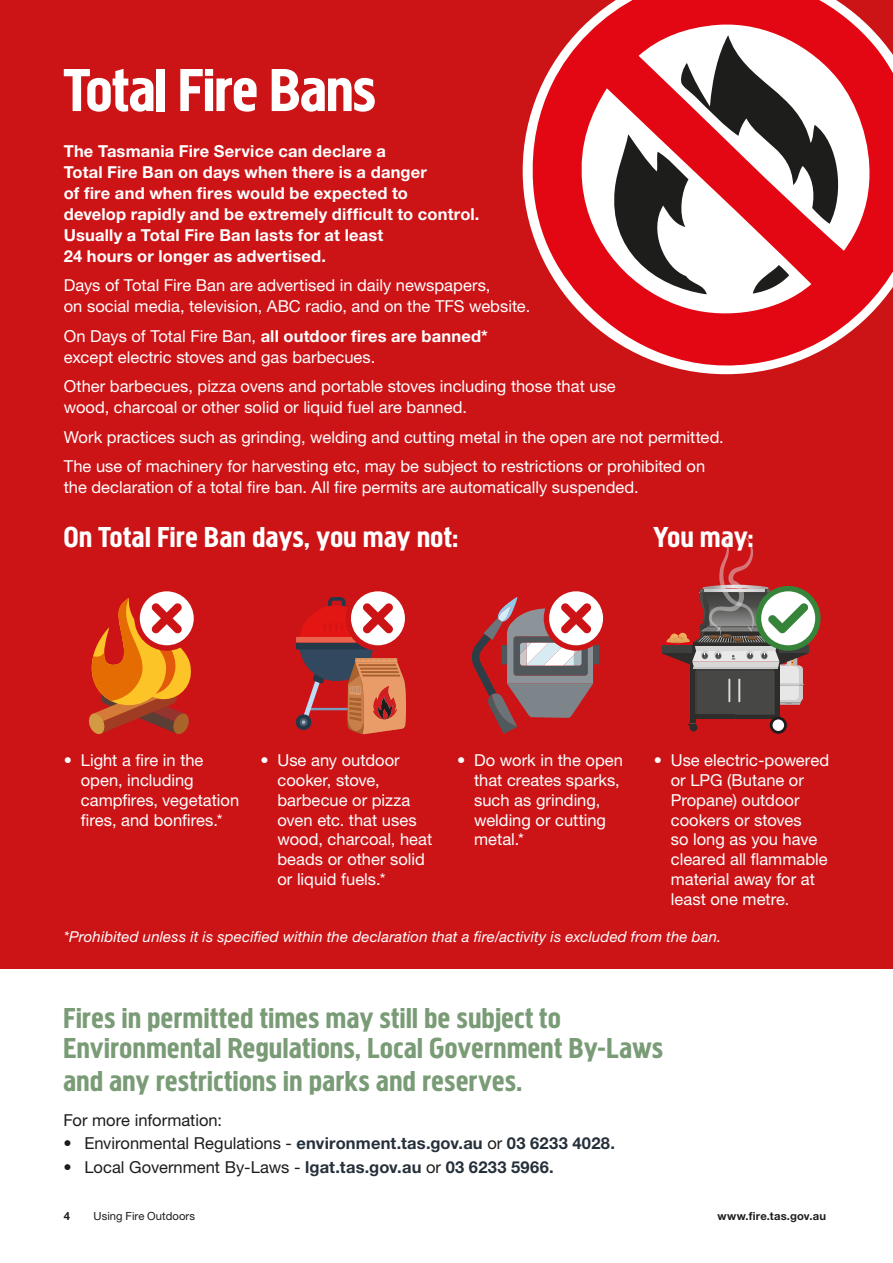
<style>
.page{position:relative;width:893px;height:1263px;background:#fff}
.page>*{position:absolute;margin:0;border:0;box-sizing:border-box;transform-origin:0 0}
.t1{font:63px "Megaphone";letter-spacing:-.005em;color:#fff}
.sub_headings{font:30px/30px "Megaphone";letter-spacing:.02em;color:#799b76}
.sub_headings-2{font:30px "Megaphone";letter-spacing:.02em;color:#fff}
.New_Body_Text{font:16.5px/21px "Helvetica Neue LT Std";color:#fff}
.Body{font:16.5px/19.8px "Helvetica Neue LT Std";color:#fff}
.New_Body_Text-2{font:700 16.5px/21px "Helvetica Neue LT Std";letter-spacing:.01em;color:#fff}
.New_Body_Text-3{font:16.5px "Helvetica Neue LT Std";color:#1d1d1b}
.New_Body_Text-4{font:700 16.5px "Helvetica Neue LT Std";letter-spacing:.01em;color:#26303b}
.New_Body_Text-5{font:italic 15px "Helvetica Neue LT Std";letter-spacing:.01em;color:#fff}
.t2{font:700 11.25px "Helvetica Neue LT Std";letter-spacing:.015em;color:#1d1d1b}
.t3{font:11.25px "Helvetica Neue LT Std";letter-spacing:.005em;color:#1d1d1b}
.s1{font-weight:700}
.s2{font-weight:400;color:#1d1d1b}
.s3{font-weight:700;color:#26303b}
</style>
<div class="page">
<div style="left:0;top:0;width:893px;height:969px;background:#cc1417"></div>
<svg style="left:530px;top:0;width:363px;height:374px;fill:#e30613"></svg>
<svg style="left:608px;top:35px;width:237px;height:259px;background:#be8083"></svg>
<div style="left:296px;top:642px;width:81px;height:7px;background:#233849"></div>
<div style="left:296px;top:637px;width:81px;height:5px;background:#ec634d"></div>
<svg style="left:296px;top:648px;width:110px;height:86px"></svg>
<hr style="left:692px;top:645px;width:3px;height:81px;background:#5f5e5e">
<div style="left:690px;top:645px;width:6px;height:77px;background:#2e2d2c"></div>
<div style="left:774px;top:645px;width:6px;height:75px;background:#2e2d2c"></div>
<div style="left:695px;top:671px;width:38px;height:43px;background:#3f3f3e"></div>
<div style="left:697px;top:671px;width:37px;height:42px;background:#474746"></div>
<div style="left:694px;top:714px;width:82px;height:5px;background:#2e2d2c"></div>
<svg style="left:770px;top:716px;width:17px;height:18px"></svg>
<div style="left:773px;top:719px;width:11px;height:12px;background:#fff;border-radius:50%"></div>
<div style="left:690px;top:723px;width:7px;height:8px;background:#2e2d2c;border-radius:50%"></div>
<div style="left:735px;top:671px;width:40px;height:43px;background:#474746"></div>
<svg style="left:758px;top:589px;width:60px;height:59px"></svg>
<div style="left:756px;top:586px;width:65px;height:65px;border:5px solid #36843a;border-radius:50%"></div>
<svg style="left:662px;top:536px;width:147px;height:169px"></svg>
<svg style="left:137px;top:589px;width:59px;height:59px"></svg>
<div style="left:134px;top:586px;width:65px;height:65px;border:5px solid #cc1417;border-radius:50%"></div>
<svg style="left:89px;top:598px;width:102px;height:136px"></svg>
<svg style="left:348px;top:589px;width:60px;height:59px"></svg>
<div style="left:346px;top:586px;width:64px;height:65px;border:5px solid #cc1417;border-radius:50%"></div>
<svg style="left:300px;top:597px;width:93px;height:41px"></svg>
<svg style="left:546px;top:589px;width:60px;height:59px"></svg>
<div style="left:544px;top:586px;width:64px;height:65px;border:5px solid #cc1417;border-radius:50%"></div>
<svg style="left:472px;top:597px;width:127px;height:137px"></svg>
<hr style="left:892px;top:969px;width:1px;height:294px;background:#26303b">
<p class="t1" style="left:64px;top:52px;width:313px">Total Fire Bans</p>
<p class="New_Body_Text-2" style="left:64px;top:140px;width:417px">The Tasmania Fire Service can declare a<br>Total Fire Ban on days when there is a danger<br>of fire and when fires would be expected to<br>develop rapidly and be extremely difficult to control.<br>Usually a Total Fire Ban lasts for at least<br>24 hours or longer as advertised.</p>
<p class="New_Body_Text" style="left:64px;top:275px;width:468px">Days of Total Fire Ban are advertised in daily newspapers,<br>on social media, television, ABC radio, and on the TFS website.</p>
<p class="New_Body_Text" style="left:64px;top:325px;width:426px">On Days of Total Fire Ban, <span class="s1">all outdoor fires are banned* </span>except electric stoves and gas barbecues.</p>
<p class="New_Body_Text" style="left:64px;top:376px;width:553px">Other barbecues, pizza ovens and portable stoves including those that use wood, charcoal or other solid or liquid fuel are banned.</p>
<p class="New_Body_Text" style="left:64px;top:426px;width:662px">Work practices such as grinding, welding and cutting metal in the open are not permitted.</p>
<p class="New_Body_Text" style="left:64px;top:456px;width:643px">The use of machinery for harvesting etc, may be subject to restrictions or prohibited on the declaration of a total fire ban. All fire permits are automatically suspended.</p>
<p class="sub_headings-2" style="left:64px;top:519px;width:396px">On Total Fire Ban days, you may not:</p>
<p class="sub_headings-2" style="left:654px;top:519px;width:101px">You may:</p>
<p class="Body" style="left:81px;top:750px;width:160px;text-indent:-17px">• Light a fire in the open, including campfires, vegetation fires, and bonfires.*</p>
<p class="Body" style="left:277px;top:750px;width:156px;text-indent:-17px">• Use any outdoor cooker, stove, barbecue or pizza oven etc. that uses wood, charcoal, heat beads or other solid or liquid fuels.*</p>
<p class="Body" style="left:474px;top:750px;width:150px;text-indent:-17px">• Do work in the open that creates sparks, such as grinding, welding or cutting metal.*</p>
<p class="Body" style="left:671px;top:750px;width:160px;text-indent:-17px">• Use electric-powered or LPG (Butane or<br>Propane) outdoor cookers or stoves<br>so long as you have cleared all flammable material away for at least one metre.</p>
<p class="New_Body_Text-5" style="left:64px;top:927px;width:659px">*Prohibited unless it is specified within the declaration that a fire/activity is excluded from the ban.</p>
<p class="sub_headings" style="left:63px;top:1003px;width:601px">Fires in permitted times may still be subject to<br>Environmental Regulations, Local Government By-Laws</p>
<p class="sub_headings" style="left:63px;top:1066px;width:460px">and any restrictions in parks and reserves.</p>
<p class="New_Body_Text-3" style="left:63px;top:1111px;width:160px">For more information:</p>
<p class="New_Body_Text-4" style="left:63px;top:1133px;width:553px"><span class="s2">• Environmental Regulations -</span> environment.tas.gov.au <span class="s2">or</span> 03 6233 4028.</p>
<p class="New_Body_Text-3" style="left:63px;top:1157px;width:492px">• Local Government By-Laws - <span class="s3">lgat.tas.gov.au</span> or <span class="s3">03 6233 5966.</span></p>
<p class="t2" style="left:64px;top:1209px;width:8px">4</p>
<p class="t3" style="left:94px;top:1210px;width:103px">Using Fire Outdoors</p>
<p class="t2" style="left:717px;top:1209px;width:110px">www.fire.tas.gov.au</p>
</div>
